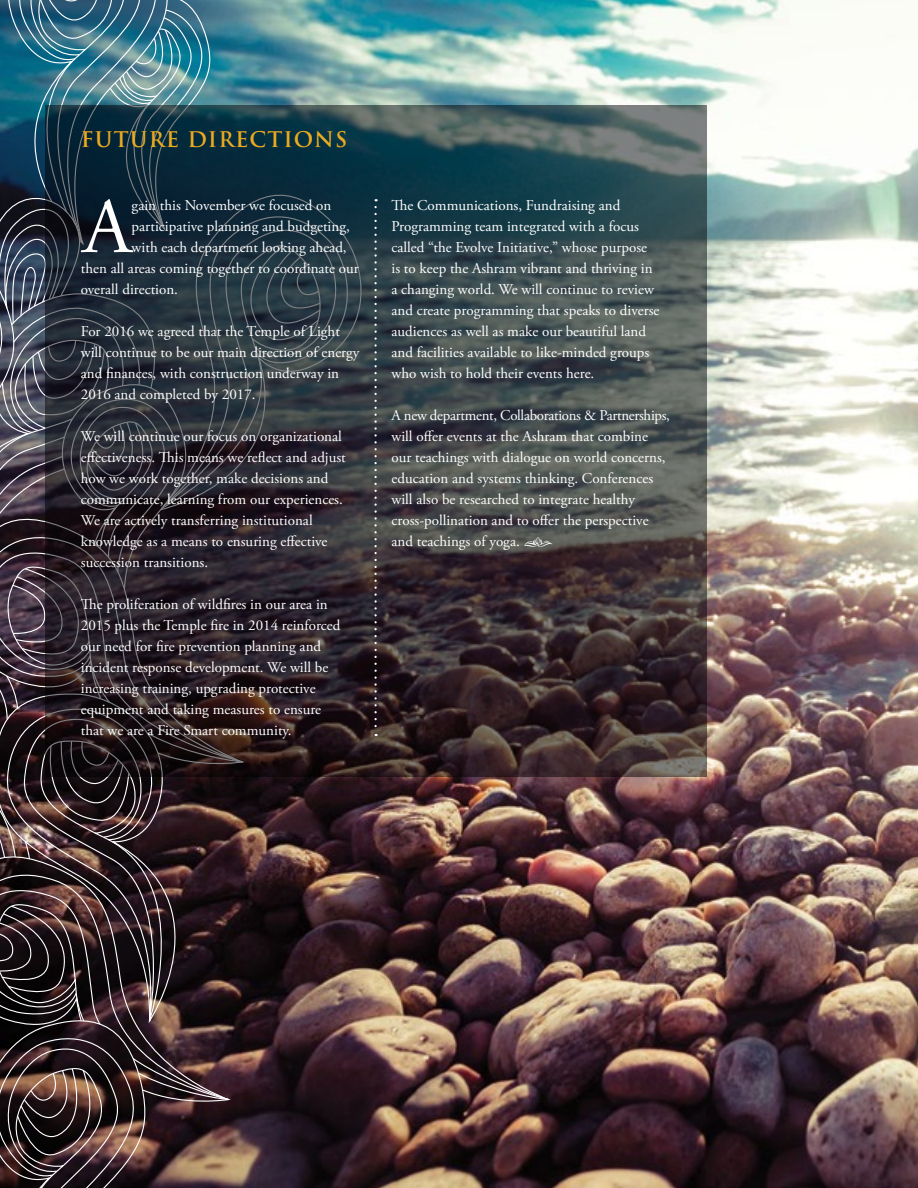
<style>
.page{position:relative;width:918px;height:1188px;background:#fff}
.page>*{position:absolute;margin:0;border:0;box-sizing:border-box;transform-origin:0 0}
.t1{font:78.3px "Adobe Garamond Pro";color:#fff}
.t2{font:700 21px "Trajan";letter-spacing:.05em;color:#ecaa20}
.t3{font:15px/21px "Adobe Garamond Pro";color:#fff}
.s1{font-family:"Type Embellishments One Let Plain";font-size:18px}
</style>
<div class="page">
<img style="left:230px;top:0;width:688px;height:1188px">
<img style="left:0;top:0;width:321px;height:862px">
<img style="left:0;top:837px;width:230px;height:26px">
<svg style="left:0;top:863px;width:230px;height:20px;background:#352529"></svg>
<svg style="left:0;top:883px;width:230px;height:305px;background:#3e2d2e"></svg>
<svg style="left:45px;top:105px;width:661px;height:672px;background:#33383d"></svg>
<svg style="left:374px;top:207px;width:3px;height:529px;background:#595a5f"></svg>
<h2 class="t2" style="left:81px;top:126px;width:268px">FUTURE DIRECTIONS</h2>
<h1 class="t1" style="left:83px;top:180px;width:50px">A</h1>
<p class="t3" style="left:132px;top:195px;width:201px">gain this November we focused on</p>
<p class="t3" style="left:132px;top:216px;width:220px">participative planning and budgeting,</p>
<p class="t3" style="left:132px;top:237px;width:217px">with each department looking ahead,</p>
<p class="t3" style="left:81px;top:258px;width:280px">then all areas coming together to coordinate our</p>
<p class="t3" style="left:81px;top:279px;width:99px">overall direction.</p>
<p class="t3" style="left:81px;top:321px;width:280px">For 2016 we agreed that the Temple of Light will continue to be our main direction of energy and finances, with construction underway in 2016 and completed by 2017.</p>
<p class="t3" style="left:81px;top:426px;width:267px">We will continue our focus on organizational effectiveness. This means we reflect and adjust how we work together, make decisions and communicate, learning from our experiences.<br>We are actively transferring institutional knowledge as a means to ensuring effective succession transitions.</p>
<p class="t3" style="left:81px;top:594px;width:261px">The proliferation of wildfires in our area in 2015 plus the Temple fire in 2014 reinforced our need for fire prevention planning and incident response development. We will be increasing training, upgrading protective equipment and taking measures to ensure that we are a Fire Smart community.</p>
<p class="t3" style="left:391px;top:195px;width:269px">The Communications, Fundraising and Programming team integrated with a focus called “the Evolve Initiative,” whose purpose is to keep the Ashram vibrant and thriving in a changing world. We will continue to review and create programming that speaks to diverse audiences as well as make our beautiful land and facilities available to like-minded groups who wish to hold their events here.</p>
<p class="t3" style="left:392px;top:405px;width:280px">A new department, Collaborations &amp; Partnerships, will offer events at the Ashram that combine our teachings with dialogue on world concerns, education and systems thinking. Conferences will also be researched to integrate healthy cross-pollination and to offer the perspective and teachings of yoga. <span class="s1">ƒ</span></p>
</div>
